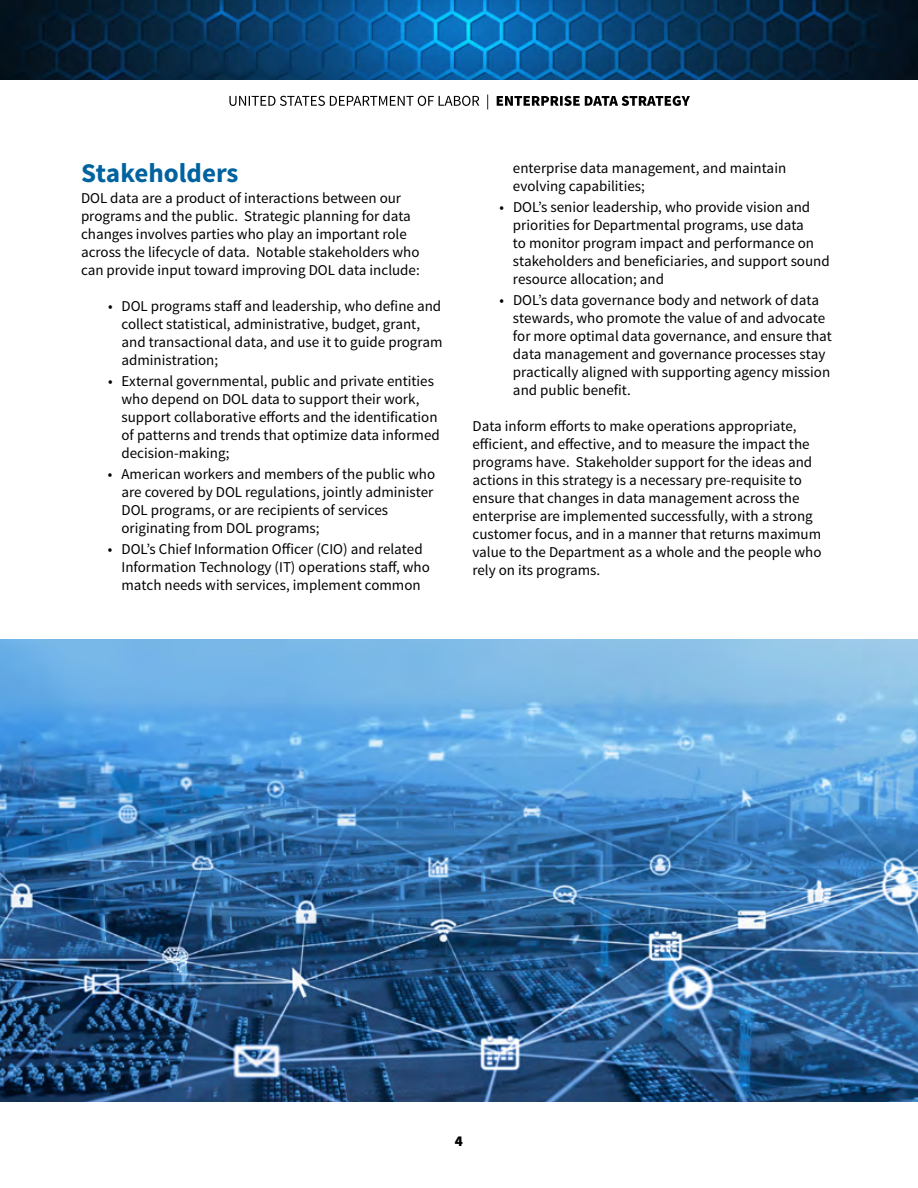
<style>
.page{position:relative;width:918px;height:1188px;background:#fff}
.page>*{position:absolute;margin:0;border:0;box-sizing:border-box;transform-origin:0 0}
.t1{font:700 27px "Source Sans Pro";color:#00639f}
.t2{font:15px/18px "Source Sans Pro";color:#000}
.t3{font:900 15px "Source Sans Pro";color:#000}
</style>
<div class="page">
<img style="left:0;top:0;width:918px;height:80px">
<svg style="left:229px;top:95px;width:461px;height:14px"></svg>
<img style="left:0;top:640px;width:918px;height:462px">
<h3 class="t1" style="left:81px;top:156px;width:159px">Stakeholders</h3>
<p class="t2" style="left:81px;top:190px;width:340px">DOL data are a product of interactions between our programs and the public. Strategic planning for data changes involves parties who play an important role across the lifecycle of data. Notable stakeholders who can provide input toward improving DOL data include:</p>
<p class="t2" style="left:122px;top:298px;width:322px;text-indent:-14px">• DOL programs staff and leadership, who define and collect statistical, administrative, budget, grant, and transactional data, and use it to guide program administration;</p>
<p class="t2" style="left:121px;top:373px;width:320px;text-indent:-13px">• External governmental, public and private entities who depend on DOL data to support their work, support collaborative efforts and the identification of patterns and trends that optimize data informed decision-making;</p>
<p class="t2" style="left:121px;top:466px;width:315px;text-indent:-13px">• American workers and members of the public who are covered by DOL regulations, jointly administer DOL programs, or are recipients of services originating from DOL programs;</p>
<p class="t2" style="left:121px;top:541px;width:310px;text-indent:-14px">• DOL’s Chief Information Officer (CIO) and related<br>Information Technology (IT) operations staff, who match needs with services, implement common</p>
<p class="t2" style="left:513px;top:160px;width:275px">enterprise data management, and maintain evolving capabilities;</p>
<p class="t2" style="left:513px;top:199px;width:318px;text-indent:-13px">• DOL’s senior leadership, who provide vision and priorities for Departmental programs, use data<br>to monitor program impact and performance on stakeholders and beneficiaries, and support sound resource allocation; and</p>
<p class="t2" style="left:513px;top:292px;width:321px;text-indent:-14px">• DOL’s data governance body and network of data stewards, who promote the value of and advocate for more optimal data governance, and ensure that data management and governance processes stay practically aligned with supporting agency mission and public benefit.</p>
<p class="t2" style="left:472px;top:418px;width:351px">Data inform efforts to make operations appropriate, efficient, and effective, and to measure the impact the programs have. Stakeholder support for the ideas and actions in this strategy is a necessary pre-requisite to ensure that changes in data management across the enterprise are implemented successfully, with a strong customer focus, and in a manner that returns maximum value to the Department as a whole and the people who rely on its programs.</p>
<p class="t3" style="left:455px;top:1131px;width:10px">4</p>
</div>
